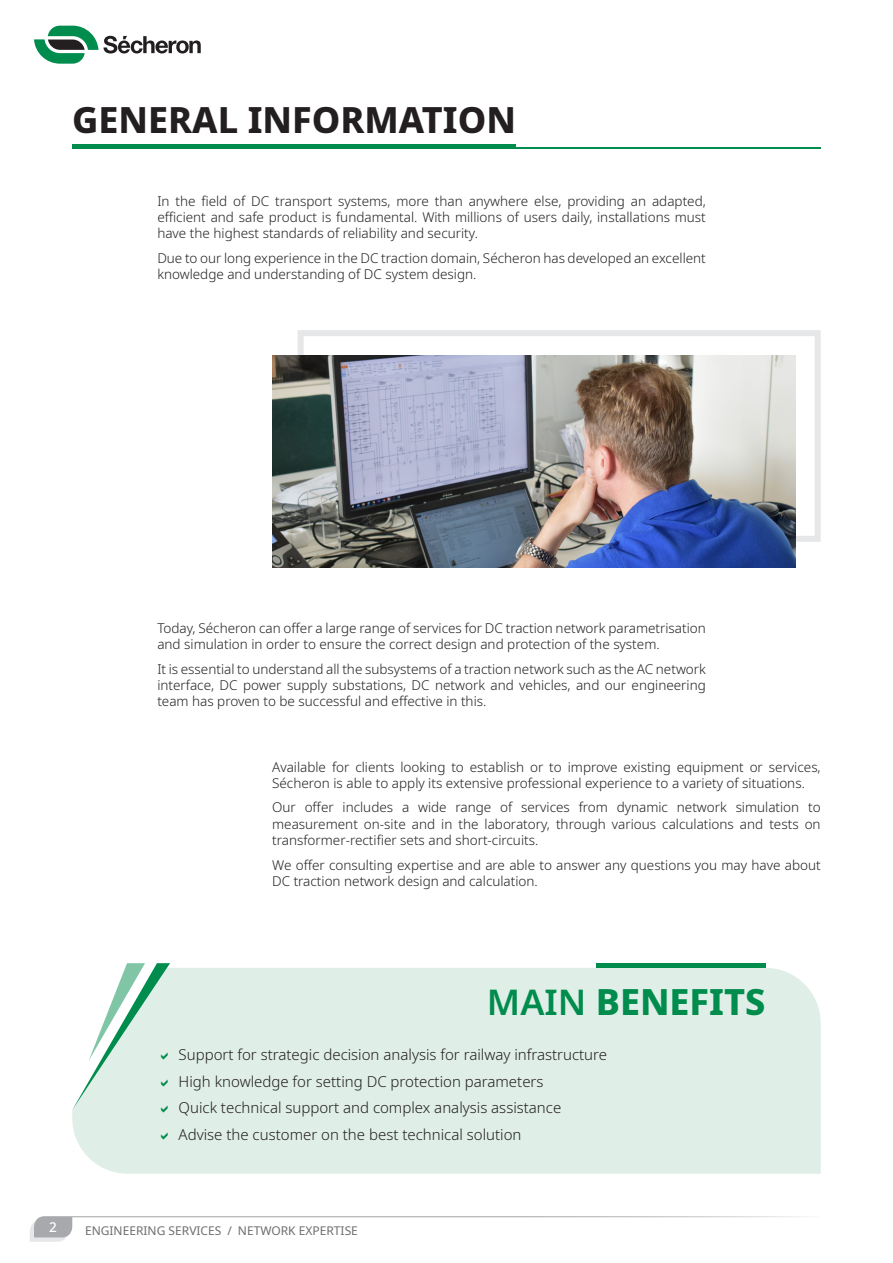
<style>
.page{position:relative;width:893px;height:1263px;background:#fff}
.page>*{position:absolute;margin:0;border:0;box-sizing:border-box;transform-origin:0 0}
.Title_H1{font:800 36px "Noto Sans";color:#231f20}
.Benefits_Title{font:800 36px "Noto Sans";color:#008c4d}
.t1{font:300 15px "Noto Sans";color:#231f20}
.t2{font:300 13.5px/16.2px "Noto Sans";color:#231f20}
.t3{font:500 13.5px "Noto Sans";color:#fff}
.t4{font:12px "Noto Sans";color:#6c6d70}
.s1{font-weight:600}
</style>
<div class="page">
<svg style="left:34px;top:26px;width:167px;height:38px"></svg>
<svg style="left:30px;top:1216px;width:776px;height:26px"></svg>
<hr style="left:72px;top:148px;width:749px;height:1px;background:#008c4d">
<hr style="left:72px;top:145px;width:444px;height:4px;background:#008c4d">
<div style="left:298px;top:330px;width:523px;height:212px;border:6px solid #e6e7e9"></div>
<img style="left:272px;top:356px;width:523px;height:211px">
<div style="left:72px;top:968px;width:749px;height:206px;background:#dfeee6"></div>
<hr style="left:596px;top:963px;width:169px;height:4px;background:#008c4d">
<svg style="left:72px;top:963px;width:98px;height:149px"></svg>
<svg style="left:161px;top:1132px;width:7px;height:7px"></svg>
<p class="Title_H1" style="left:72px;top:93px;width:445px">GENERAL INFORMATION</p>
<p class="t2" style="left:157px;top:193px;width:550px;text-align:justify">In the field of DC transport systems, more than anywhere else, providing an adapted, efficient and safe product is fundamental. With millions of users daily, installations must have the highest standards of reliability and security.</p>
<p class="t2" style="left:157px;top:250px;width:550px">Due to our long experience in the DC traction domain, Sécheron has developed an excellent knowledge and understanding of DC system design.</p>
<p class="t2" style="left:157px;top:620px;width:550px">Today, Sécheron can offer a large range of services for DC traction network parametrisation and simulation in order to ensure the correct design and protection of the system.</p>
<p class="t2" style="left:157px;top:661px;width:550px;text-align:justify">It is essential to understand all the subsystems of a traction network such as the AC network interface, DC power supply substations, DC network and vehicles, and our engineering team has proven to be successful and effective in this.</p>
<p class="t2" style="left:272px;top:759px;width:550px">Available for clients looking to establish or to improve existing equipment or services,<br>Sécheron is able to apply its extensive professional experience to a variety of situations.</p>
<p class="t2" style="left:272px;top:800px;width:550px;text-align:justify">Our offer includes a wide range of services from dynamic network simulation to measurement on-site and in the laboratory, through various calculations and tests on transformer-rectifier sets and short-circuits.</p>
<p class="t2" style="left:272px;top:857px;width:550px">We offer consulting expertise and are able to answer any questions you may have about<br>DC traction network design and calculation.</p>
<p class="Benefits_Title" style="left:487px;top:976px;width:280px"><span class="s1">MAIN</span> BENEFITS</p>
<p class="t1" style="left:179px;top:1044px;width:430px">Support for strategic decision analysis for railway infrastructure</p>
<p class="t1" style="left:179px;top:1070px;width:366px">High knowledge for setting DC protection parameters</p>
<p class="t1" style="left:179px;top:1097px;width:384px">Quick technical support and complex analysis assistance</p>
<p class="t1" style="left:179px;top:1123px;width:344px">Advise the customer on the best technical solution</p>
<p class="t3" style="left:49px;top:1217px;width:9px">2</p>
<p class="t4" style="left:85px;top:1222px;width:154px">ENGINEERING SERVICES / NE</p>
<p class="t4" style="left:254px;top:1222px;width:101px">TWORK EXPE RTISE</p>
</div>
